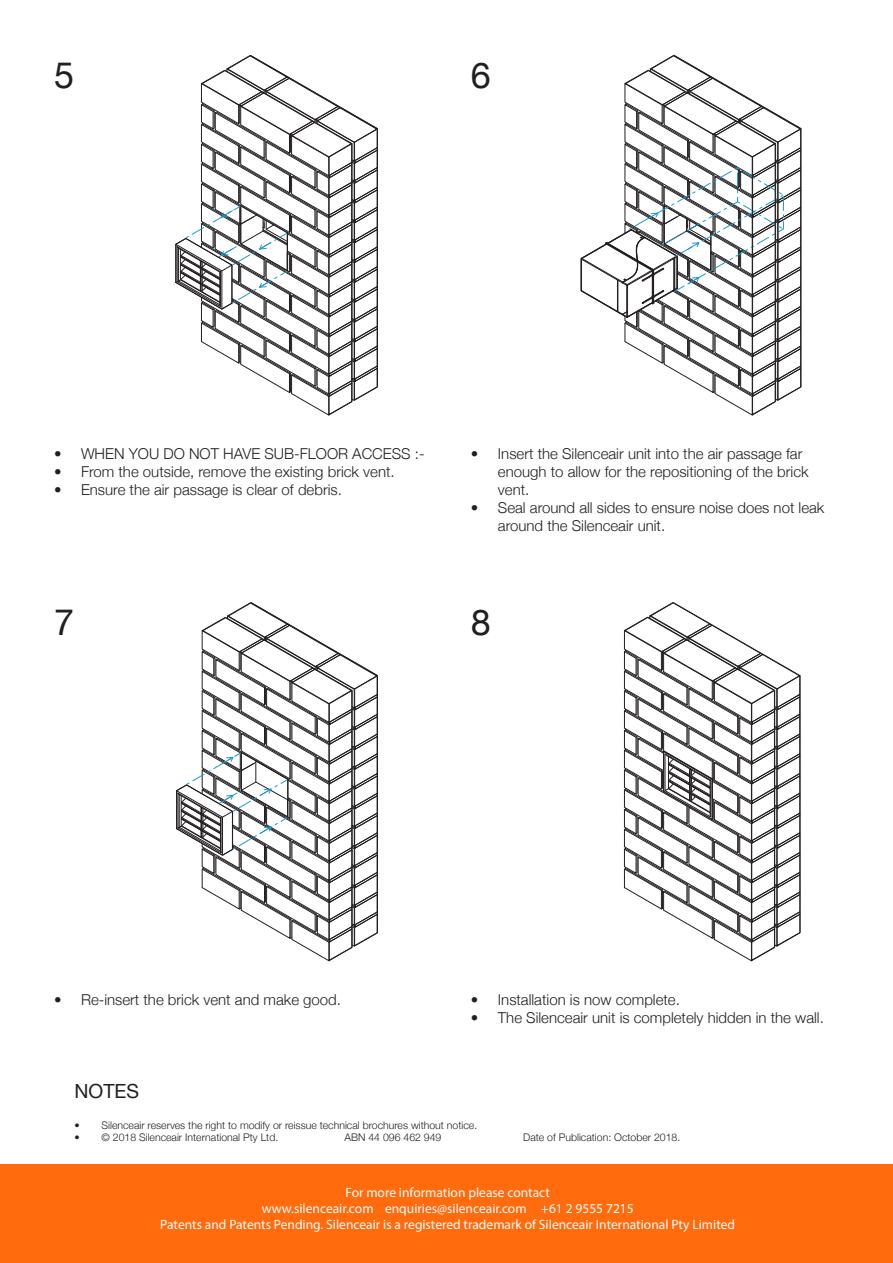
<style>
.page{position:relative;width:893px;height:1263px;background:#fff}
.page>*{position:absolute;margin:0;border:0;box-sizing:border-box;transform-origin:0 0}
.t1{font:36px "Helvetica Neue";color:#231f20}
.t2{font:19.5px "Helvetica Neue";color:#231f20}
.t3{font:300 15px/18px "Helvetica Neue";color:#231f20}
.t4{font:13.5px "Myriad Pro";color:#fff}
.t5{font:300 10.5px "Helvetica Neue";color:#231f20}
</style>
<div class="page">
<svg style="left:175px;top:55px;width:203px;height:361px"></svg>
<svg style="left:580px;top:55px;width:222px;height:361px"></svg>
<svg style="left:176px;top:602px;width:202px;height:359px"></svg>
<div style="left:0;top:1164px;width:893px;height:99px;background:#ff6b0d"></div>
<svg style="left:624px;top:602px;width:177px;height:359px"></svg>
<p class="t1" style="left:54px;top:49px;width:22px">5</p>
<p class="t1" style="left:471px;top:49px;width:22px">6</p>
<p class="t3" style="left:54px;top:443px;width:372px">• WHEN YOU DO NOT HAVE SUB-FLOOR ACCESS :-</p>
<p class="t3" style="left:54px;top:461px;width:342px">• From the outside, remove the existing brick vent.</p>
<p class="t3" style="left:54px;top:479px;width:289px">• Ensure the air passage is clear of debris.</p>
<p class="t1" style="left:54px;top:597px;width:22px">7</p>
<p class="t3" style="left:498px;top:443px;width:312px;text-indent:-27px">• Insert the Silenceair unit into the air passage far enough to allow for the repositioning of the brick vent.</p>
<p class="t3" style="left:498px;top:497px;width:328px;text-indent:-27px">• Seal around all sides to ensure noise does not leak around the Silenceair unit.</p>
<p class="t1" style="left:471px;top:597px;width:22px">8</p>
<p class="t3" style="left:54px;top:989px;width:289px">• Re-insert the brick vent and make good.</p>
<p class="t2" style="left:75px;top:1076px;width:66px">NOTES</p>
<p class="t3" style="left:471px;top:989px;width:210px">• Installation is now complete.</p>
<p class="t3" style="left:471px;top:1007px;width:354px">• The Silenceair unit is completely hidden in the wall.</p>
<p class="t5" style="left:75px;top:1116px;width:404px">• Silenceair reserves the right to modify or reissue technical brochures without notice.</p>
<p class="t5" style="left:75px;top:1129px;width:205px">• © 2018 Silenceair International Pty Ltd.</p>
<p class="t5" style="left:345px;top:1129px;width:98px">ABN 44 096 462 949</p>
<p class="t5" style="left:523px;top:1129px;width:159px">Date of Publication: October 2018.</p>
<p class="t4" style="left:346px;top:1184px;width:206px">For more information please contact</p>
<p class="t4" style="left:262px;top:1200px;width:374px">www.silenceair.com enquiries@silenceair.com +61 2 9555 7215</p>
<p class="t4" style="left:160px;top:1216px;width:576px">Patents and Patents Pending. Silenceair is a registered trademark of Silenceair International Pty Limited</p>
</div>
